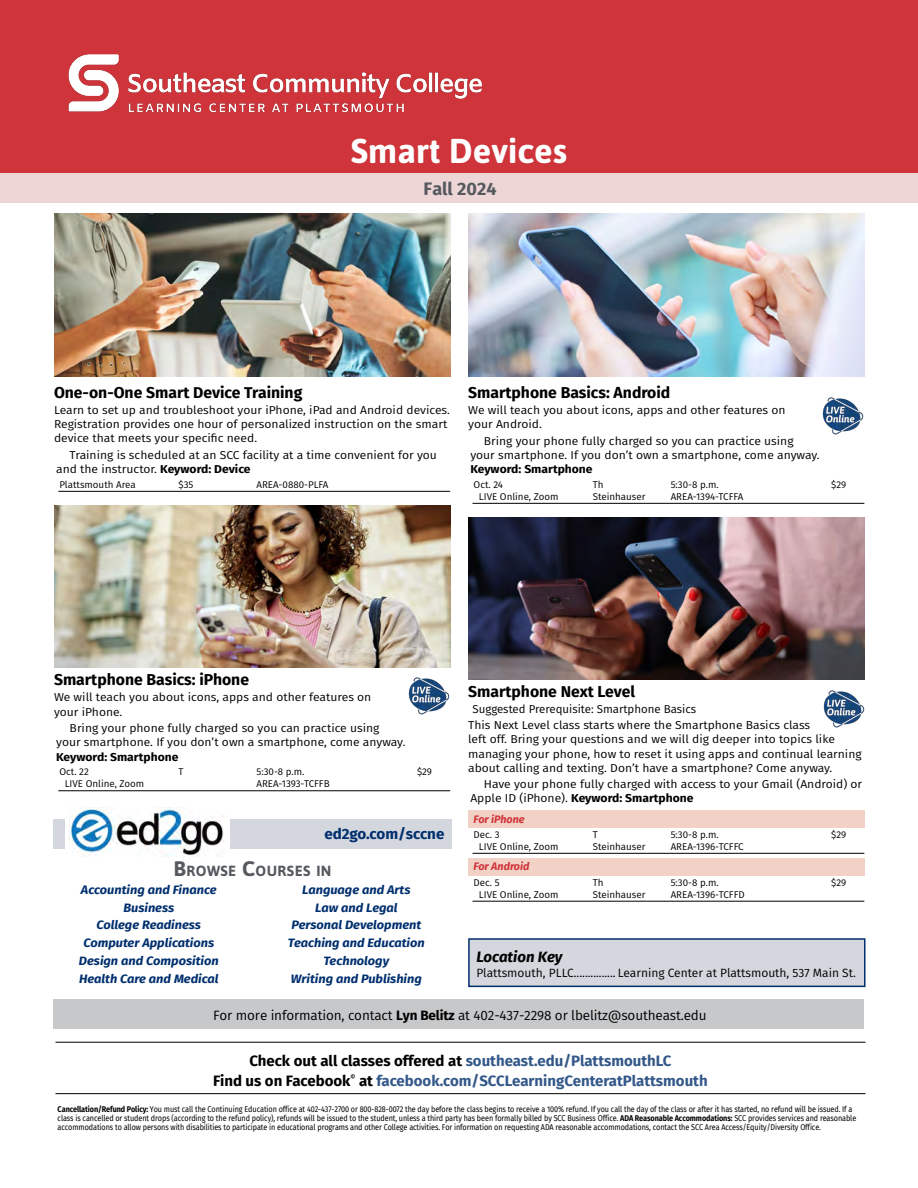
<style>
.page{position:relative;width:918px;height:1188px;background:#fff}
.page>*{position:absolute;margin:0;border:0;box-sizing:border-box;transform-origin:0 0}
.t1{font:700 34.5px "Asap";color:#fff}
.t2{font:700 18px "Fira Sans";color:#565a5f}
.t3{font:700 15.75px "Fira Sans";color:#000}
.t4{font:700 15px "Fira Sans";color:#000}
.t5{font:700 15px "Fira Sans";color:#335889}
.IOC_Town{font:italic 700 15px "Fira Sans";color:#000}
.OL_website{font:700 14.85px "Fira Sans";color:#002f6e}
.Job_Enhancement_Ad_H{font:700 14.7px "Asap";letter-spacing:.03em;color:#565a5f}
.t6{font:13.5px "Fira Sans";letter-spacing:-.01em;color:#000}
.OL_Ed2Go_topics{font:italic 700 12.15px "Fira Sans";color:#002f6e;scale:1.06 1}
.IOC_Location{font:12px "Fira Sans";color:#000}
.class_description{font:11.55px/14.2px "Fira Sans";color:#000;scale:1.06 1}
.class_details{font:11.55px/14.2px "Fira Sans";color:#000;scale:1.06 1}
.prerequisite{font:11.55px "Fira Sans";color:#000}
.logistics_group_-_C{font:italic 700 10.8px "Fira Sans";color:#d03439}
.logistics{font:9.75px "Fira Sans";color:#000}
.t7{font:8.25px/9px "Fira Sans";letter-spacing:-.01em;color:#000;scale:.88 1}
.t8{font:700 6.15px "Fira Sans";color:#000}
.s1{font-weight:700}
.s2{font-size:21px}
.s3{color:#335889}
.s4{color:#000}
</style>
<div class="page">
<div style="left:0;top:0;width:918px;height:173px;background:#ce343a"></div>
<hr style="left:58px;top:491px;width:392px;height:1px;background:#000">
<hr style="left:58px;top:790px;width:392px;height:1px;background:#000">
<hr style="left:473px;top:503px;width:391px;height:1px;background:#000">
<div style="left:468px;top:810px;width:396px;height:18px;background:#f2d1c6"></div>
<hr style="left:473px;top:853px;width:391px;height:1px;background:#000">
<div style="left:468px;top:858px;width:396px;height:17px;background:#f2d1c6"></div>
<hr style="left:473px;top:901px;width:391px;height:1px;background:#000">
<img style="left:408px;top:677px;width:42px;height:38px">
<img style="left:822px;top:397px;width:42px;height:38px">
<img style="left:823px;top:690px;width:42px;height:38px">
<div style="left:469px;top:939px;width:396px;height:47px;background:#d4d7de"></div>
<div style="left:468px;top:938px;width:398px;height:49px;border:2px solid #002f6e"></div>
<div style="left:53px;top:999px;width:811px;height:30px;background:#c7c8ca"></div>
<div style="left:53px;top:819px;width:398px;height:30px;background:#d4d7de"></div>
<div style="left:65px;top:808px;width:164px;height:48px;background:#fff"></div>
<img style="left:70px;top:808px;width:155px;height:48px">
<img style="left:68px;top:54px;width:415px;height:59px">
<hr style="left:56px;top:1042px;width:810px;height:1px;background:#000">
<hr style="left:56px;top:1093px;width:810px;height:1px;background:#000">
<div style="left:0;top:173px;width:918px;height:30px;background:#eed6d7"></div>
<img style="left:468px;top:214px;width:396px;height:162px">
<img style="left:468px;top:517px;width:396px;height:163px">
<img style="left:54px;top:214px;width:396px;height:162px">
<img style="left:54px;top:505px;width:396px;height:163px">
<p class="t1" style="left:351px;top:126px;width:218px">Smart Devices</p>
<p class="t2" style="left:424px;top:173px;width:74px">Fall 2024</p>
<p class="t3" style="left:54px;top:379px;width:250px">One-on-One Smart Device Training</p>
<p class="class_description" style="left:54px;top:403px;width:375px">Learn to set up and troubleshoot your iPhone, iPad and Android devices.<br>Registration provides one hour of personalized instruction on the smart device that meets your specific need.</p>
<p class="class_details" style="left:56px;top:447px;width:361px;text-indent:14px">Training is scheduled at an SCC facility at a time convenient for you and the instructor. <span class="s1">Keyword: Device</span></p>
<p class="logistics" style="left:59px;top:477px;width:78px">Plattsmouth Area</p>
<p class="logistics" style="left:179px;top:477px;width:16px">$35</p>
<p class="logistics" style="left:257px;top:477px;width:73px">AREA-0880-PLFA</p>
<p class="t3" style="left:468px;top:379px;width:204px">Smartphone Basics: Android</p>
<p class="class_description" style="left:468px;top:403px;width:301px">We will teach you about icons, apps and other features on your Android.</p>
<p class="class_details" style="left:470px;top:433px;width:331px;text-indent:14px">Bring your phone fully charged so you can practice using your smartphone. If you don’t own a smartphone, come anyway.<br><span class="s1">Keyword: Smartphone</span></p>
<p class="logistics" style="left:474px;top:477px;width:31px">Oct. 24</p>
<p class="logistics" style="left:593px;top:477px;width:12px">Th</p>
<p class="logistics" style="left:671px;top:477px;width:50px">5:30-8 p.m.</p>
<p class="logistics" style="left:831px;top:477px;width:16px">$29</p>
<p class="logistics" style="left:479px;top:489px;width:81px">LIVE Online, Zoom</p>
<p class="logistics" style="left:593px;top:489px;width:54px">Steinhauser</p>
<p class="logistics" style="left:671px;top:489px;width:74px">AREA-1394-TCFFA</p>
<p class="t3" style="left:54px;top:666px;width:197px">Smartphone Basics: iPhone</p>
<p class="class_description" style="left:54px;top:690px;width:301px">We will teach you about icons, apps and other features on your iPhone.</p>
<p class="class_details" style="left:56px;top:721px;width:331px;text-indent:14px">Bring your phone fully charged so you can practice using your smartphone. If you don’t own a smartphone, come anyway.<br><span class="s1">Keyword: Smartphone</span></p>
<p class="logistics" style="left:59px;top:765px;width:31px">Oct. 22</p>
<p class="logistics" style="left:179px;top:765px;width:7px">T</p>
<p class="logistics" style="left:257px;top:765px;width:50px">5:30-8 p.m.</p>
<p class="logistics" style="left:417px;top:765px;width:16px">$29</p>
<p class="logistics" style="left:65px;top:777px;width:81px">LIVE Online, Zoom</p>
<p class="logistics" style="left:256px;top:777px;width:75px">AREA-1393-TCFFB</p>
<p class="t3" style="left:468px;top:678px;width:168px">Smartphone Next Level</p>
<p class="prerequisite" style="left:473px;top:700px;width:225px">Suggested Prerequisite: Smartphone Basics</p>
<p class="class_description" style="left:468px;top:718px;width:373px">This Next Level class starts where the Smartphone Basics class<br>left off. Bring your questions and we will dig deeper into topics like managing your phone, how to reset it using apps and continual learning about calling and texting. Don’t have a smartphone? Come anyway.</p>
<p class="class_details" style="left:470px;top:777px;width:371px;text-indent:14px">Have your phone fully charged with access to your Gmail (Android) or<br>Apple ID (iPhone). <span class="s1">Keyword: Smartphone</span></p>
<p class="logistics_group_-_C" style="left:474px;top:810px;width:53px">For iPhone</p>
<p class="logistics" style="left:474px;top:827px;width:28px">Dec. 3</p>
<p class="logistics" style="left:593px;top:827px;width:7px">T</p>
<p class="logistics" style="left:671px;top:827px;width:50px">5:30-8 p.m.</p>
<p class="logistics" style="left:831px;top:827px;width:16px">$29</p>
<p class="logistics" style="left:479px;top:839px;width:81px">LIVE Online, Zoom</p>
<p class="logistics" style="left:593px;top:839px;width:54px">Steinhauser</p>
<p class="logistics" style="left:671px;top:839px;width:75px">AREA-1396-TCFFC</p>
<p class="logistics_group_-_C" style="left:474px;top:858px;width:57px">For Android</p>
<p class="logistics" style="left:474px;top:875px;width:28px">Dec. 5</p>
<p class="logistics" style="left:593px;top:875px;width:12px">Th</p>
<p class="logistics" style="left:671px;top:875px;width:50px">5:30-8 p.m.</p>
<p class="logistics" style="left:831px;top:875px;width:16px">$29</p>
<p class="logistics" style="left:479px;top:887px;width:81px">LIVE Online, Zoom</p>
<p class="logistics" style="left:593px;top:887px;width:54px">Steinhauser</p>
<p class="logistics" style="left:671px;top:887px;width:76px">AREA-1396-TCFFD</p>
<p class="OL_website" style="left:324px;top:821px;width:122px">ed2go.com/sccne</p>
<p class="Job_Enhancement_Ad_H" style="left:174px;top:860px;width:159px"><span class="s2">B</span>ROWSE <span class="s2">C</span>OURSES IN</p>
<p class="OL_Ed2Go_topics" style="left:81px;top:879px;width:130px">Accounting and Finance</p>
<p class="OL_Ed2Go_topics" style="left:123px;top:897px;width:49px">Business</p>
<p class="OL_Ed2Go_topics" style="left:97px;top:915px;width:100px">College Readiness</p>
<p class="OL_Ed2Go_topics" style="left:83px;top:933px;width:125px">Computer Applications</p>
<p class="OL_Ed2Go_topics" style="left:79px;top:951px;width:133px">Design and Composition</p>
<p class="OL_Ed2Go_topics" style="left:79px;top:968px;width:133px">Health Care and Medical</p>
<p class="OL_Ed2Go_topics" style="left:302px;top:879px;width:104px">Language and Arts</p>
<p class="OL_Ed2Go_topics" style="left:315px;top:897px;width:79px">Law and Legal</p>
<p class="OL_Ed2Go_topics" style="left:291px;top:915px;width:124px">Personal Development</p>
<p class="OL_Ed2Go_topics" style="left:288px;top:933px;width:131px">Teaching and Education</p>
<p class="OL_Ed2Go_topics" style="left:324px;top:951px;width:63px">Technology</p>
<p class="OL_Ed2Go_topics" style="left:291px;top:968px;width:125px">Writing and Publishing</p>
<p class="IOC_Town" style="left:476px;top:944px;width:88px">Location Key</p>
<p class="IOC_Location" style="left:476px;top:964px;width:381px">Plattsmouth, PLLC............... Learning Center at Plattsmouth, 537 Main St.</p>
<p class="t6" style="left:213px;top:1005px;width:495px">For more information, contact <span class="s1">Lyn Belitz</span> at 402-437-2298 or lbelitz@southeast.edu</p>
<p class="t4" style="left:249px;top:1048px;width:424px">Check out all classes offered at <span class="s3">southeast.edu/PlattsmouthLC</span></p>
<p class="t4" style="left:213px;top:1068px;width:139px">Find us on Facebook</p>
<p class="t8" style="left:351px;top:1072px;width:6px">©</p>
<p class="t5" style="left:359px;top:1068px;width:350px"><span class="s4">at</span> facebook.com/SCCLearningCenteratPlattsmouth</p>
<p class="t7" style="left:58px;top:1104px;width:909px"><span class="s1">Cancellation/Refund Policy:</span> You must call the Continuing Education office at 402-437-2700 or 800-828-0072 the day before the class begins to receive a 100% refund. If you call the day of the class or after it has started, no refund will be issued. If a class is cancelled or student drops (according to the refund policy), refunds will be issued to the student, unless a third party has been formally billed by SCC Business Office. <span class="s1">ADA Reasonable Accommodations:</span> SCC provides services and reasonable accommodations to allow persons with disabilities to participate in educational programs and other College activities. For information on requesting ADA reasonable accommodations, contact the SCC Area Access/Equity/Diversity Office.</p>
</div>
